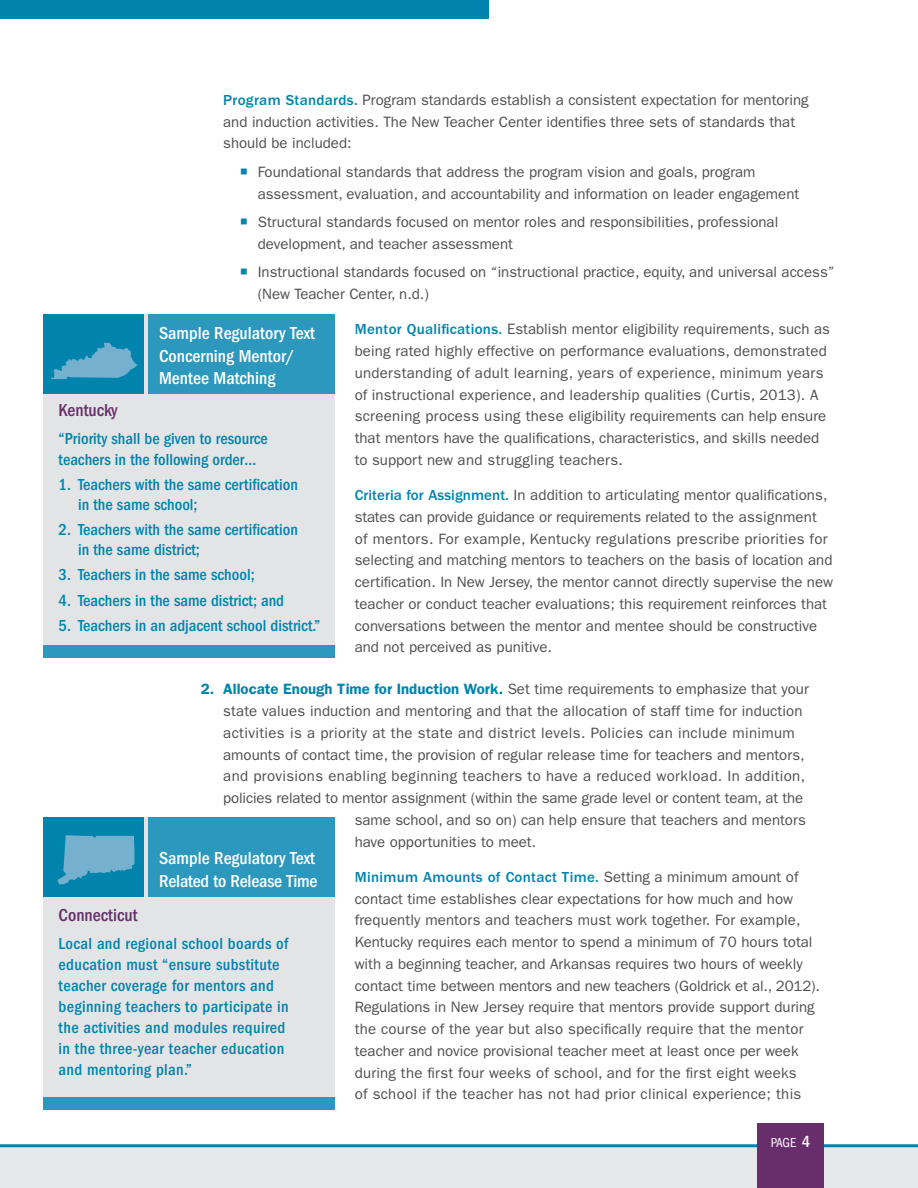
<style>
.page{position:relative;width:918px;height:1188px;background:#fff}
.page>*{position:absolute;margin:0;border:0;box-sizing:border-box;transform-origin:0 0}
.Callout_Title{font:500 condensed 18px/22.5px "ITC Franklin Gothic Std";color:#fff}
.Callout_Title-2{font:500 condensed 18px "ITC Franklin Gothic Std";color:#672e6b}
.Callout_Text{font:500 condensed 16.5px/19.8px "ITC Franklin Gothic Std";color:#0084ae}
.Callout_Text-2{font:500 condensed 16.5px/21px "ITC Franklin Gothic Std";letter-spacing:.02em;color:#0084ae}
.Paragraph_Under_Bull{font:15px/21.8px "ITC Franklin Gothic Std";color:#4d4e4f}
.Paragraph_Numbered{font:15px "ITC Franklin Gothic Std";color:#4d4e4f}
.Paragraph_Numbered-2{font:15px "ITC Franklin Gothic Std";letter-spacing:.025em;color:#4d4e4f}
.t1{font:condensed 13.5px "ITC Franklin Gothic Std";color:#fff}
.s1{font-weight:500;color:#0084ae}
.s2{color:#0084ae}
.s3{font-weight:600;color:#0084ae}
.s4{font-weight:500;font-size:16.5px}
</style>
<div class="page">
<div style="left:0;top:1147px;width:918px;height:41px;background:#e6e8ea"></div>
<hr style="left:0;top:1144px;width:918px;height:3px;background:#0084ae">
<div style="left:758px;top:1123px;width:66px;height:65px;background:#672e6b"></div>
<div style="left:0;top:0;width:489px;height:19px;background:#0084ae"></div>
<div style="left:43px;top:314px;width:291px;height:335px;background:#e3e4e5"></div>
<div style="left:148px;top:314px;width:186px;height:80px;background:#2d98bd"></div>
<div style="left:43px;top:646px;width:291px;height:12px;background:#2d98bd"></div>
<div style="left:43px;top:314px;width:101px;height:80px;background:#0084ae"></div>
<svg style="left:51px;top:343px;width:87px;height:36px"></svg>
<div style="left:43px;top:817px;width:291px;height:283px;background:#e3e4e5"></div>
<div style="left:148px;top:817px;width:186px;height:80px;background:#2d98bd"></div>
<div style="left:43px;top:1097px;width:291px;height:12px;background:#2d98bd"></div>
<div style="left:43px;top:817px;width:101px;height:80px;background:#0084ae"></div>
<svg style="left:57px;top:835px;width:77px;height:49px"></svg>
<p class="Paragraph_Under_Bull" style="left:223px;top:89px;width:587px"><span class="s1">Program Standards.</span> Program standards establish a consistent expectation for mentoring and induction activities. The New Teacher Center identifies three sets of standards that should be included:</p>
<p class="Paragraph_Under_Bull" style="left:258px;top:161px;width:543px;text-indent:-18px"><span class="s2">○</span> Foundational standards that address the program vision and goals, program assessment, evaluation, and accountability and information on leader engagement</p>
<p class="Paragraph_Under_Bull" style="left:258px;top:211px;width:522px;text-indent:-18px"><span class="s2">○</span> Structural standards focused on mentor roles and responsibilities, professional development, and teacher assessment</p>
<p class="Paragraph_Under_Bull" style="left:258px;top:261px;width:579px;text-indent:-18px"><span class="s2">○</span> Instructional standards focused on “instructional practice, equity, and universal access” (New Teacher Center, n.d.)</p>
<p class="Paragraph_Under_Bull" style="left:355px;top:318px;width:477px"><span class="s1">Mentor Qualifications.</span> Establish mentor eligibility requirements, such as being rated highly effective on performance evaluations, demonstrated understanding of adult learning, years of experience, minimum years of instructional experience, and leadership qualities (Curtis, 2013). A screening process using these eligibility requirements can help ensure that mentors have the qualifications, characteristics, and skills needed to support new and struggling teachers.</p>
<p class="Paragraph_Under_Bull" style="left:355px;top:484px;width:480px"><span class="s1">Criteria for Assignment.</span> In addition to articulating mentor qualifications, states can provide guidance or requirements related to the assignment of mentors. For example, Kentucky regulations prescribe priorities for selecting and matching mentors to teachers on the basis of location and certification. In New Jersey, the mentor cannot directly supervise the new teacher or conduct teacher evaluations; this requirement reinforces that conversations between the mentor and mentee should be constructive and not perceived as punitive.</p>
<p class="Paragraph_Numbered" style="left:201px;top:681px;width:610px"><span class="s3">2. Allocate Enough Time for Induction Work.</span> Set time requirements to emphasize that your</p>
<p class="Paragraph_Numbered" style="left:223px;top:702px;width:581px">state values induction and mentoring and that the allocation of staff time for induction</p>
<p class="Paragraph_Numbered-2" style="left:223px;top:724px;width:573px">activities is a priority at the state and district levels. Policies can include minimum</p>
<p class="Paragraph_Numbered" style="left:223px;top:746px;width:583px">amounts of contact time, the provision of regular release time for teachers and mentors,</p>
<p class="Paragraph_Numbered-2" style="left:223px;top:768px;width:584px">and provisions enabling beginning teachers to have a reduced workload. In addition,</p>
<p class="Paragraph_Numbered" style="left:223px;top:789px;width:582px">policies related to mentor assignment (within the same grade level or content team, at the</p>
<p class="Paragraph_Numbered" style="left:355px;top:811px;width:453px">same school, and so on) can help ensure that teachers and mentors</p>
<p class="Paragraph_Numbered" style="left:355px;top:833px;width:183px">have opportunities to meet.</p>
<p class="Paragraph_Under_Bull" style="left:355px;top:866px;width:467px"><span class="s1">Minimum Amounts of Contact Time.</span> Setting a minimum amount of contact time establishes clear expectations for how much and how frequently mentors and teachers must work together. For example, Kentucky requires each mentor to spend a minimum of 70 hours total with a beginning teacher, and Arkansas requires two hours of weekly contact time between mentors and new teachers (Goldrick et al., 2012).<br>Regulations in New Jersey require that mentors provide support during the course of the year but also specifically require that the mentor teacher and novice provisional teacher meet at least once per week during the first four weeks of school, and for the first eight weeks<br>of school if the teacher has not had prior clinical experience; this</p>
<p class="Callout_Title" style="left:159px;top:322px;width:158px">Sample Regulatory Text<br>Concerning Mentor/<br>Mentee Matching</p>
<p class="Callout_Title-2" style="left:59px;top:400px;width:61px">Kentucky</p>
<p class="Callout_Text" style="left:59px;top:428px;width:211px;line-height:21px">“Priority shall be given to resource teachers in the following order…</p>
<p class="Callout_Text" style="left:78px;top:475px;width:221px;text-indent:-20px">1. Teachers with the same certification in the same school;</p>
<p class="Callout_Text" style="left:78px;top:520px;width:221px;text-indent:-20px">2. Teachers with the same certification in the same district;</p>
<p class="Callout_Text" style="left:59px;top:565px;width:198px">3. Teachers in the same school;</p>
<p class="Callout_Text" style="left:59px;top:590px;width:227px">4. Teachers in the same district; and</p>
<p class="Callout_Text" style="left:59px;top:615px;width:263px">5. Teachers in an adjacent school district.”</p>
<p class="Callout_Title" style="left:159px;top:847px;width:160px">Sample Regulatory Text<br>Related to Release Time</p>
<p class="Callout_Title-2" style="left:59px;top:905px;width:81px">Connecticut</p>
<p class="Callout_Text-2" style="left:59px;top:933px;width:232px">Local and regional school boards of education must “ensure substitute teacher coverage for mentors and beginning teachers to participate in the activities and modules required in the three-year teacher education and mentoring plan.”</p>
<p class="t1" style="left:771px;top:1135px;width:41px">PAGE <span class="s4">4</span></p>
</div>
